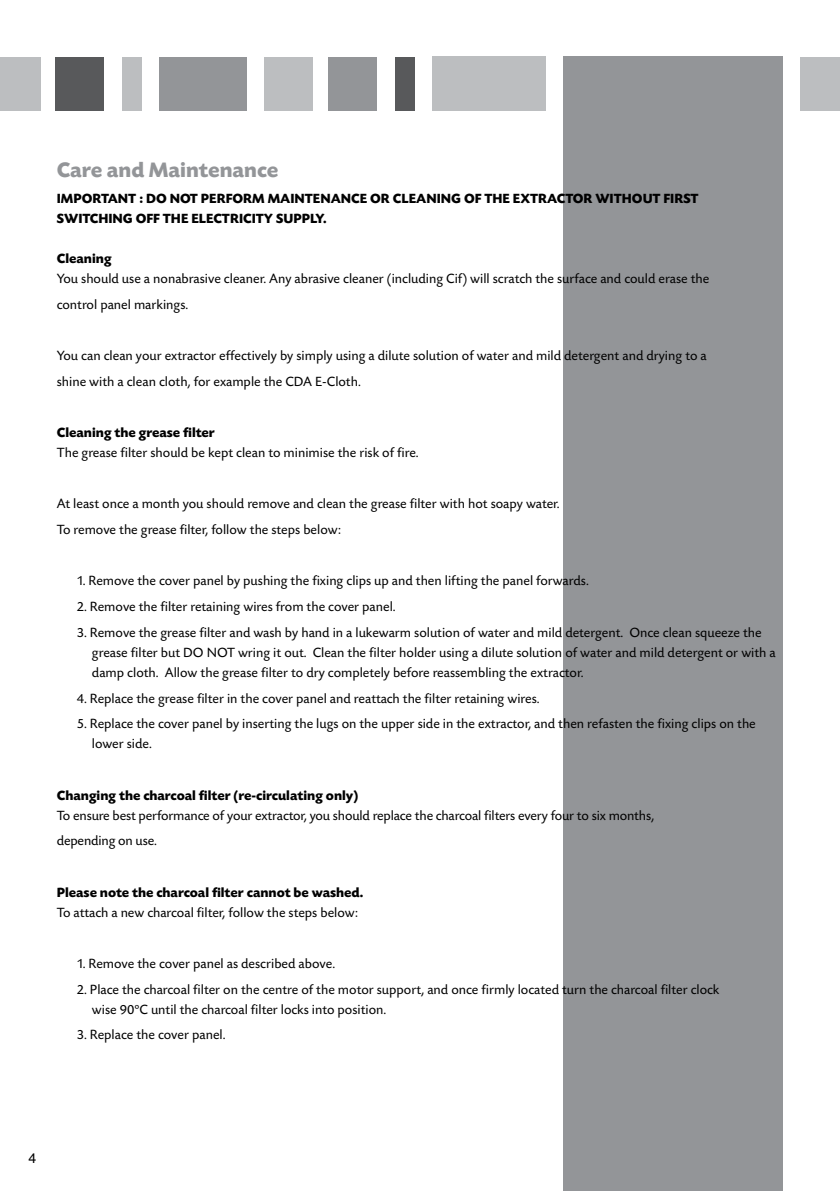
<style>
.page{position:relative;width:840px;height:1191px;background:#fff}
.page>*{position:absolute;margin:0;border:0;box-sizing:border-box;transform-origin:0 0}
.t1{font:700 22px "Today SB";color:#939598}
.t2{font:14px/25.6px "Today SB";color:#000}
.t3{font:700 14px/20px "Today SB";color:#000}
.t4{font:14px "Helvetica";color:#000}
</style>
<div class="page">
<div style="left:800px;top:57px;width:39px;height:53px;background:#bcbec0"></div>
<div style="left:563px;top:57px;width:219px;height:1134px;background:#939598"></div>
<div style="left:394px;top:57px;width:20px;height:53px;background:#58595b"></div>
<div style="left:328px;top:57px;width:48px;height:53px;background:#939598"></div>
<div style="left:264px;top:57px;width:48px;height:53px;background:#bcbec0"></div>
<div style="left:159px;top:57px;width:88px;height:53px;background:#939598"></div>
<div style="left:122px;top:57px;width:19px;height:53px;background:#bcbec0"></div>
<div style="left:56px;top:57px;width:48px;height:53px;background:#58595b"></div>
<div style="left:0;top:57px;width:40px;height:53px;background:#bcbec0"></div>
<div style="left:432px;top:57px;width:113px;height:54px;background:#bcbec0"></div>
<h1 class="t1" style="left:57px;top:158px;width:223px">Care and Maintenance</h1>
<p class="t3" style="left:57px;top:189px;width:643px">IMPORTANT : DO NOT PERFORM MAINTENANCE OR CLEANING OF THE EXTRACTOR WITHOUT FIRST<br>SWITCHING OFF THE ELECTRICITY SUPPLY.</p>
<p class="t3" style="left:57px;top:249px;width:56px">Cleaning</p>
<p class="t2" style="left:57px;top:266px;width:653px">You should use a nonabrasive cleaner. Any abrasive cleaner (including Cif) will scratch the surface and could erase the control panel markings.</p>
<p class="t2" style="left:57px;top:343px;width:651px">You can clean your extractor effectively by simply using a dilute solution of water and mild detergent and drying to a shine with a clean cloth, for example the CDA E-Cloth.</p>
<p class="t3" style="left:57px;top:423px;width:160px">Cleaning the grease filter</p>
<p class="t2" style="left:57px;top:440px;width:363px">The grease filter should be kept clean to minimise the risk of fire.</p>
<p class="t2" style="left:57px;top:491px;width:504px">At least once a month you should remove and clean the grease filter with hot soapy water.<br>To remove the grease filter, follow the steps below:</p>
<p class="t2" style="left:77px;top:568px;width:513px">1. Remove the cover panel by pushing the fixing clips up and then lifting the panel forwards.</p>
<p class="t2" style="left:77px;top:594px;width:320px">2. Remove the filter retaining wires from the cover panel.</p>
<p class="t2" style="left:92px;top:623px;width:685px;line-height:20px;text-indent:-15px">3. Remove the grease filter and wash by hand in a lukewarm solution of water and mild detergent. Once clean squeeze the grease filter but DO NOT wring it out. Clean the filter holder using a dilute solution of water and mild detergent or with a damp cloth. Allow the grease filter to dry completely before reassembling the extractor.</p>
<p class="t2" style="left:77px;top:685px;width:464px">4. Replace the grease filter in the cover panel and reattach the filter retaining wires.</p>
<p class="t2" style="left:92px;top:714px;width:665px;line-height:20px;text-indent:-15px">5. Replace the cover panel by inserting the lugs on the upper side in the extractor, and then refasten the fixing clips on the lower side.</p>
<p class="t3" style="left:57px;top:785px;width:303px">Changing the charcoal filter (re-circulating only)</p>
<p class="t2" style="left:57px;top:802px;width:598px">To ensure best performance of your extractor, you should replace the charcoal filters every four to six months, depending on use.</p>
<p class="t3" style="left:57px;top:882px;width:308px">Please note the charcoal filter cannot be washed.</p>
<p class="t2" style="left:57px;top:900px;width:303px">To attach a new charcoal filter, follow the steps below:</p>
<p class="t2" style="left:77px;top:951px;width:260px">1. Remove the cover panel as described above.</p>
<p class="t2" style="left:92px;top:979px;width:628px;line-height:20px;text-indent:-15px">2. Place the charcoal filter on the centre of the motor support, and once firmly located turn the charcoal filter clock wise 90ºC until the charcoal filter locks into position.</p>
<p class="t2" style="left:77px;top:1022px;width:150px">3. Replace the cover panel.</p>
<p class="t4" style="left:28px;top:1145px;width:9px">4</p>
</div>
